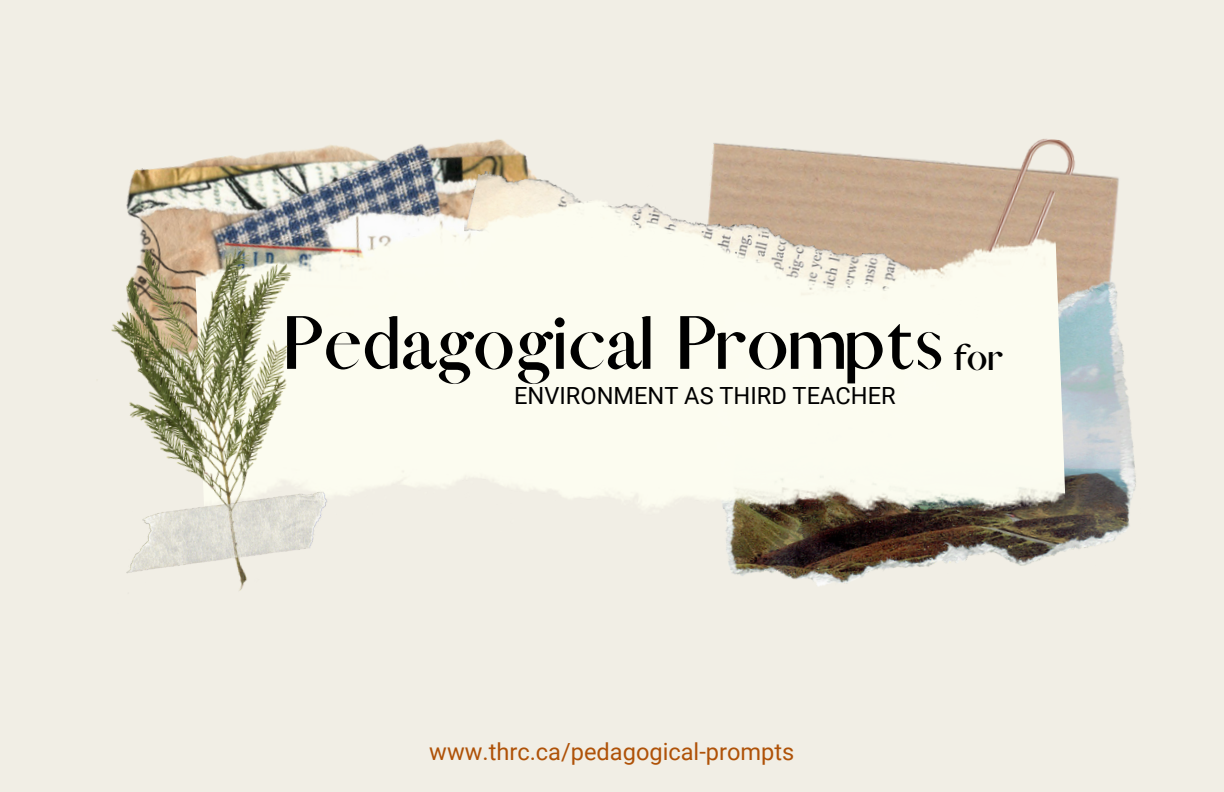
<style>
.page{position:relative;width:1224px;height:792px;background:#f1eee5}
.page>*{position:absolute;margin:0;border:0;box-sizing:border-box;transform-origin:0 0}
.t1{font:700 68px "Afrah";color:#000}
.t2{font:700 33.8px "Afrah";color:#000}
.t3{font:23.6px "Roboto";color:#af5208}
.t4{font:23.6px "Roboto";color:#000}
</style>
<div class="page">
<img style="left:711px;top:138px;width:408px;height:130px">
<img style="left:726px;top:268px;width:410px;height:318px">
<img style="left:126px;top:139px;width:402px;height:86px">
<img style="left:192px;top:165px;width:874px;height:384px">
<img style="left:111px;top:225px;width:255px;height:366px">
<img style="left:125px;top:486px;width:203px;height:91px">
<p class="t1" style="left:279px;top:300px;width:667px">Pedagogical Prompts</p>
<p class="t4" style="left:514px;top:382px;width:383px">ENVIRONMENT AS THIRD TEACHER</p>
<p class="t2" style="left:955px;top:336px;width:50px">for</p>
<p class="t3" style="left:429px;top:738px;width:367px">www.thrc.ca/pedagogical-prompts</p>
</div>
